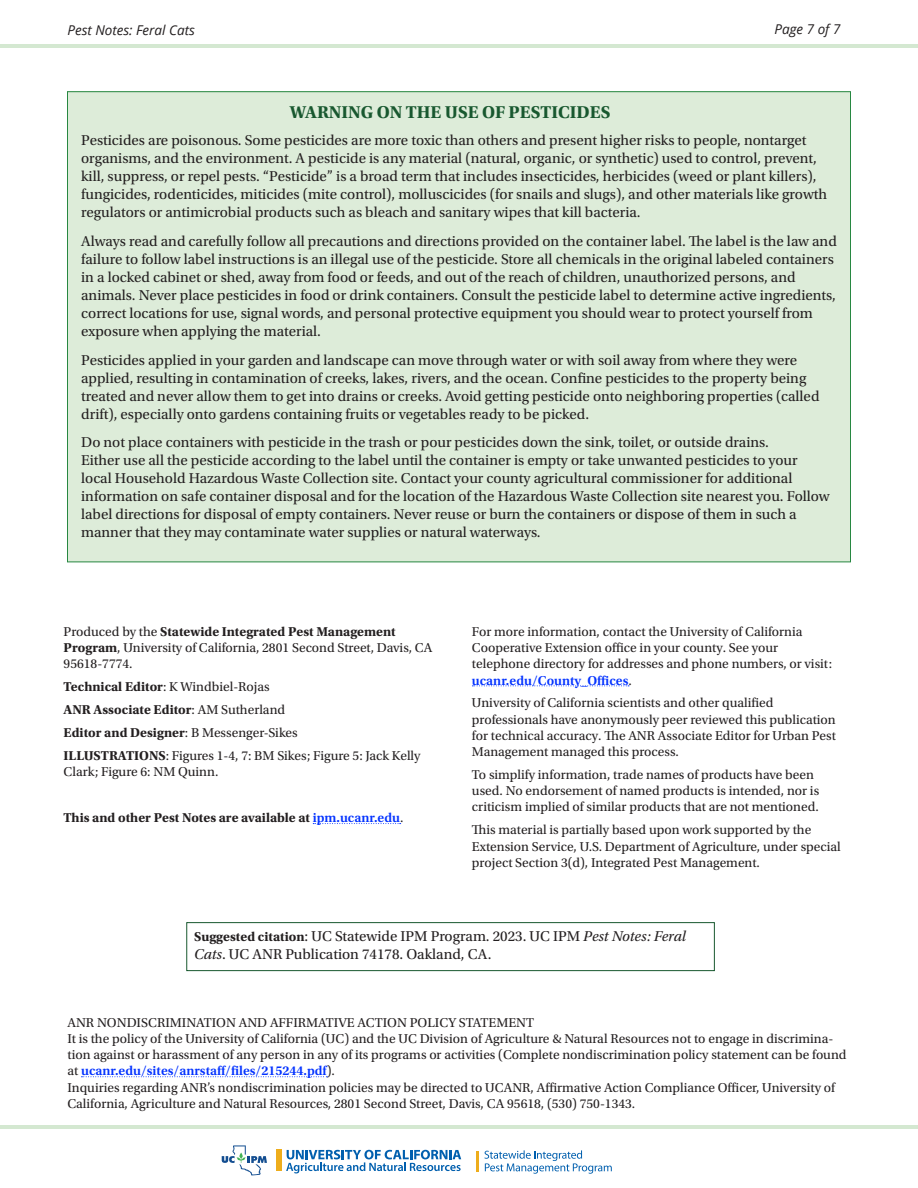
<style>
.page{position:relative;width:918px;height:1188px;background:#fff}
.page>*{position:absolute;margin:0;border:0;box-sizing:border-box;transform-origin:0 0}
.PN_Warning_title{font:700 18px "Utopia Std";color:#18582f}
.PN_warning_text{font:15px/18px "Utopia Std";color:#231f20}
.PN_citation_border{font:15px/18px "Utopia Std";color:#231f20}
.PN_credits_9pt{font:13.5px/16.2px "Utopia Std";color:#231f20}
.PN_Affirm_Action{font:13.5px/16.2px "Utopia Std";color:#231f20}
.PN_credits_9pt-2{font:700 13.5px "Utopia Std";color:#231f20}
.t1{font:italic 13.5px "Open Sans";color:#231f20}
.s1{font-weight:700}
.s2{font-weight:400}
.s3{font-weight:600;color:#0433ff}
.s4{font-weight:700;font-size:13.5px}
.s5{font-style:italic}
</style>
<div class="page">
<hr style="left:0;top:44px;width:918px;height:4px;background:#d4e8d1">
<svg style="left:222px;top:1145px;width:45px;height:31px"></svg>
<svg style="left:286px;top:1150px;width:175px;height:23px"></svg>
<div style="left:277px;top:1150px;width:5px;height:21px;background:#eead1c"></div>
<hr style="left:476px;top:1151px;width:2px;height:20px;background:#eead1c">
<svg style="left:484px;top:1150px;width:128px;height:24px"></svg>
<hr style="left:0;top:1125px;width:918px;height:4px;background:#d4e8d1">
<div style="left:68px;top:92px;width:782px;height:470px;background:#ddecd9"></div>
<svg style="left:313px;top:823px;width:88px;height:1px"></svg>
<svg style="left:472px;top:686px;width:157px;height:1px"></svg>
<div style="left:187px;top:922px;width:528px;height:49px;border:1px solid #18582f"></div>
<svg style="left:81px;top:1076px;width:246px;height:1px"></svg>
<p class="t1" style="left:68px;top:21px;width:129px">Pest Notes: Feral Cats</p>
<p class="t1" style="left:775px;top:19px;width:67px">Page 7 of 7</p>
<h1 class="PN_Warning_title" style="left:290px;top:102px;width:322px">WARNING ON THE USE OF PESTICIDES</h1>
<p class="PN_warning_text" style="left:81px;top:132px;width:748px">Pesticides are poisonous. Some pesticides are more toxic than others and present higher risks to people, nontarget organisms, and the environment. A pesticide is any material (natural, organic, or synthetic) used to control, prevent, kill, suppress, or repel pests. “Pesticide” is a broad term that includes insecticides, herbicides (weed or plant killers), fungicides, rodenticides, miticides (mite control), molluscicides (for snails and slugs), and other materials like growth regulators or antimicrobial products such as bleach and sanitary wipes that kill bacteria.</p>
<p class="PN_warning_text" style="left:81px;top:232px;width:757px">Always read and carefully follow all precautions and directions provided on the container label. The label is the law and failure to follow label instructions is an illegal use of the pesticide. Store all chemicals in the original labeled containers in a locked cabinet or shed, away from food or feeds, and out of the reach of children, unauthorized persons, and animals. Never place pesticides in food or drink containers. Consult the pesticide label to determine active ingredients, correct locations for use, signal words, and personal protective equipment you should wear to protect yourself from exposure when applying the material.</p>
<p class="PN_warning_text" style="left:81px;top:351px;width:740px">Pesticides applied in your garden and landscape can move through water or with soil away from where they were applied, resulting in contamination of creeks, lakes, rivers, and the ocean. Confine pesticides to the property being treated and never allow them to get into drains or creeks. Avoid getting pesticide onto neighboring properties (called drift), especially onto gardens containing fruits or vegetables ready to be picked.</p>
<p class="PN_warning_text" style="left:81px;top:434px;width:750px">Do not place containers with pesticide in the trash or pour pesticides down the sink, toilet, or outside drains.<br>Either use all the pesticide according to the label until the container is empty or take unwanted pesticides to your local Household Hazardous Waste Collection site. Contact your county agricultural commissioner for additional information on safe container disposal and for the location of the Hazardous Waste Collection site nearest you. Follow label directions for disposal of empty containers. Never reuse or burn the containers or dispose of them in such a manner that they may contaminate water supplies or natural waterways.</p>
<p class="PN_credits_9pt" style="left:64px;top:624px;width:370px">Produced by the <span class="s1">Statewide Integrated Pest Management<br>Program</span>, University of California, 2801 Second Street, Davis, CA<br>95618-7774.</p>
<p class="PN_credits_9pt" style="left:64px;top:679px;width:208px"><span class="s1">Technical Editor</span>: K Windbiel-Rojas</p>
<p class="PN_credits_9pt-2" style="left:64px;top:702px;width:223px">ANR Associate Editor<span class="s2">: AM Sutherland</span></p>
<p class="PN_credits_9pt-2" style="left:64px;top:725px;width:236px">Editor and Designer<span class="s2">: B Messenger-Sikes</span></p>
<p class="PN_credits_9pt" style="left:64px;top:748px;width:358px"><span class="s1">ILLUSTRATIONS</span>: Figures 1-4, 7: BM Sikes; Figure 5: Jack Kelly<br>Clark; Figure 6: NM Quinn.</p>
<p class="PN_credits_9pt-2" style="left:64px;top:810px;width:341px">This and other Pest Notes are available at <span class="s3">ipm.ucanr.edu</span><span class="s2">.</span></p>
<p class="PN_credits_9pt" style="left:472px;top:624px;width:362px">For more information, contact the University of California Cooperative Extension office in your county. See your telephone directory for addresses and phone numbers, or visit: <span class="s3">ucanr.edu/County_Offices</span>.</p>
<p class="PN_credits_9pt" style="left:472px;top:695px;width:365px">University of California scientists and other qualified professionals have anonymously peer reviewed this publication for technical accuracy. The ANR Associate Editor for Urban Pest Management managed this process.</p>
<p class="PN_credits_9pt" style="left:472px;top:767px;width:349px">To simplify information, trade names of products have been used. No endorsement of named products is intended, nor is criticism implied of similar products that are not mentioned.</p>
<p class="PN_credits_9pt" style="left:472px;top:822px;width:370px">This material is partially based upon work supported by the<br>Extension Service, U.S. Department of Agriculture, under special project Section 3(d), Integrated Pest Management.</p>
<p class="PN_citation_border" style="left:194px;top:927px;width:493px"><span class="s4">Suggested citation</span>: UC Statewide IPM Program. 2023. UC IPM <span class="s5">Pest Notes: Feral<br>Cats</span>. UC ANR Publication 74178. Oakland, CA.</p>
<p class="PN_Affirm_Action" style="left:68px;top:1015px;width:468px">ANR NONDISCRIMINATION AND AFFIRMATIVE ACTION POLICY STATEMENT</p>
<p class="PN_Affirm_Action" style="left:68px;top:1031px;width:781px">It is the policy of the University of California (UC) and the UC Division of Agriculture &amp; Natural Resources not to engage in discrimina&shy;tion against or harassment of any person in any of its programs or activities (Complete nondiscrimination policy statement can be found at <span class="s3">ucanr.edu/sites/anrstaff/files/215244.pdf</span>).</p>
<p class="PN_Affirm_Action" style="left:68px;top:1079px;width:769px">Inquiries regarding ANR’s nondiscrimination policies may be directed to UCANR, Affirmative Action Compliance Officer, University of<br>California, Agriculture and Natural Resources, 2801 Second Street, Davis, CA 95618, (530) 750-1343.</p>
</div>
